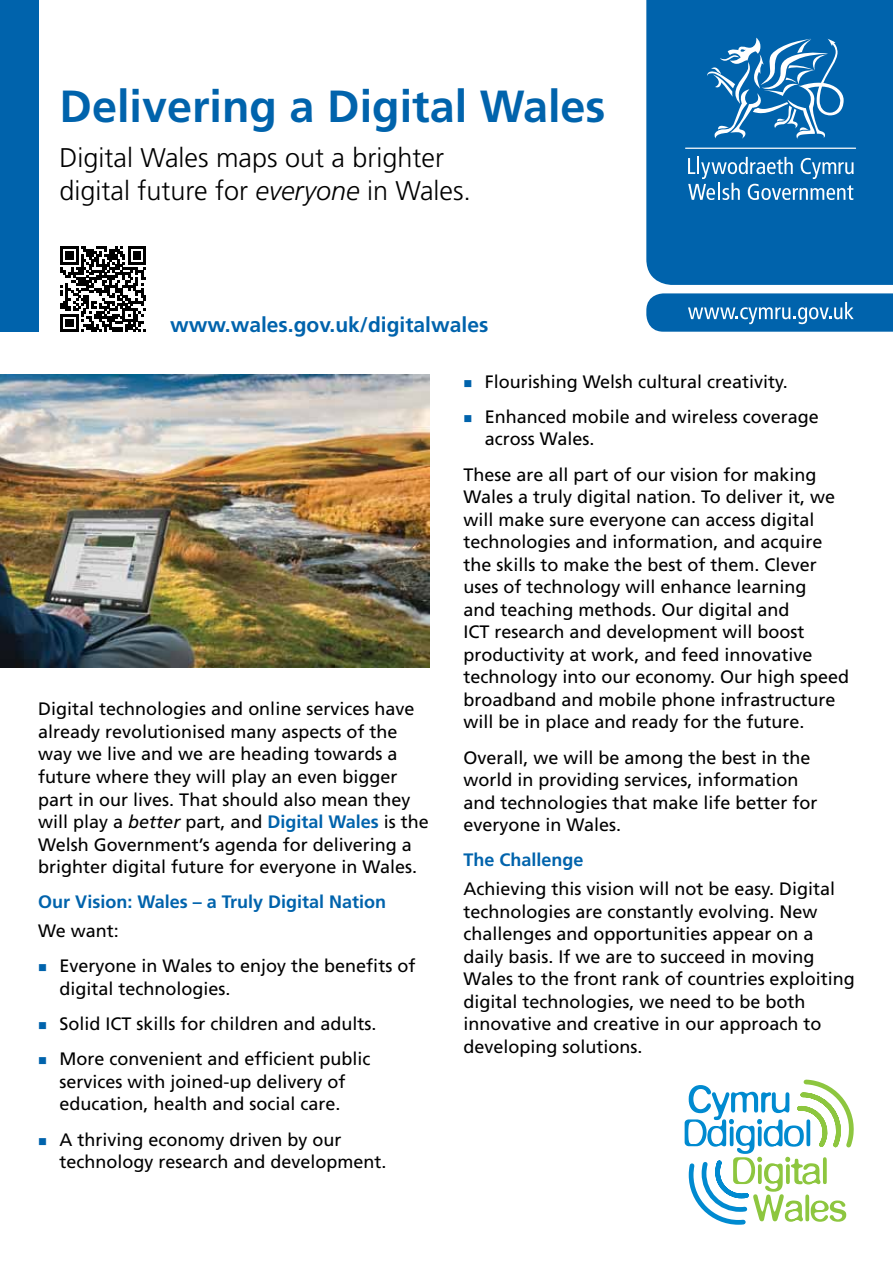
<style>
.page{position:relative;width:893px;height:1263px;background:#fff}
.page>*{position:absolute;margin:0;border:0;box-sizing:border-box;transform-origin:0 0}
.t1{font:700 45px "Frutiger";color:#0063ac}
.t2{font:300 27px/32.4px "Frutiger";color:#000}
.t3{font:700 21px "Frutiger";color:#0063ac}
.t4{font:18px/22.5px "Frutiger";color:#000}
.t5{font:700 18px "Frutiger";color:#0063ac}
.s1{font-style:italic}
.s2{font-weight:700;color:#0063ac}
.s3{color:#0063ac}
</style>
<div class="page">
<div style="left:646px;top:0;width:247px;height:285px;background:#0063ac"></div>
<div style="left:0;top:0;width:38px;height:332px;background:#0063ac"></div>
<svg style="left:646px;top:293px;width:247px;height:39px;background:#1c74b5"></svg>
<svg style="left:707px;top:38px;width:137px;height:101px;background:#3684bd"></svg>
<svg style="left:688px;top:157px;width:166px;height:43px;background:#3986be"></svg>
<hr style="left:685px;top:148px;width:171px;height:1px;background:#fff">
<svg style="left:60px;top:246px;width:86px;height:86px"></svg>
<img style="left:0;top:374px;width:429px;height:294px">
<svg style="left:685px;top:1079px;width:169px;height:146px"></svg>
<h1 class="t1" style="left:60px;top:80px;width:548px">Delivering a Digital Wales</h1>
<h2 class="t2" style="left:60px;top:142px;width:413px">Digital Wales maps out a brighter digital future for <span class="s1">everyone</span> in Wales.</h2>
<p class="t3" style="left:170px;top:312px;width:320px">www.wales.gov.uk/digitalwales</p>
<p class="t4" style="left:38px;top:698px;width:392px">Digital technologies and online services have already revolutionised many aspects of the way we live and we are heading towards a future where they will play an even bigger part in our lives. That should also mean they will play a <span class="s1">better</span> part, and <span class="s2">Digital Wales</span> is the Welsh Government’s agenda for delivering a brighter digital future for everyone in Wales.</p>
<p class="t5" style="left:38px;top:891px;width:349px">Our Vision: Wales – a Truly Digital Nation</p>
<p class="t4" style="left:38px;top:920px;width:82px">We want:</p>
<p class="t4" style="left:60px;top:955px;width:357px;text-indent:-21px"><span class="s3">■</span> Everyone in Wales to enjoy the benefits of digital technologies.</p>
<p class="t4" style="left:38px;top:1013px;width:340px"><span class="s3">■</span> Solid ICT skills for children and adults.</p>
<p class="t4" style="left:38px;top:1048px;width:334px;text-align:center"><span class="s3">■</span> More convenient and efficient public services with joined-up delivery of education, health and social care.</p>
<p class="t4" style="left:60px;top:1128px;width:329px;text-indent:-21px"><span class="s3">■</span> A thriving economy driven by our technology research and development.</p>
<p class="t4" style="left:463px;top:370px;width:326px"><span class="s3">■</span> Flourishing Welsh cultural creativity.</p>
<p class="t4" style="left:485px;top:406px;width:336px;text-indent:-21px"><span class="s3">■</span> Enhanced mobile and wireless coverage across Wales.</p>
<p class="t4" style="left:463px;top:463px;width:387px">These are all part of our vision for making Wales a truly digital nation. To deliver it, we will make sure everyone can access digital technologies and information, and acquire the skills to make the best of them. Clever uses of technology will enhance learning<br>and teaching methods. Our digital and<br>ICT research and development will boost productivity at work, and feed innovative technology into our economy. Our high speed broadband and mobile phone infrastructure will be in place and ready for the future.</p>
<p class="t4" style="left:463px;top:746px;width:356px">Overall, we will be among the best in the world in providing services, information and technologies that make life better for everyone in Wales.</p>
<p class="t5" style="left:463px;top:849px;width:122px">The Challenge</p>
<p class="t4" style="left:463px;top:878px;width:393px">Achieving this vision will not be easy. Digital technologies are constantly evolving. New challenges and opportunities appear on a daily basis. If we are to succeed in moving Wales to the front rank of countries exploiting digital technologies, we need to be both innovative and creative in our approach to developing solutions.</p>
</div>
